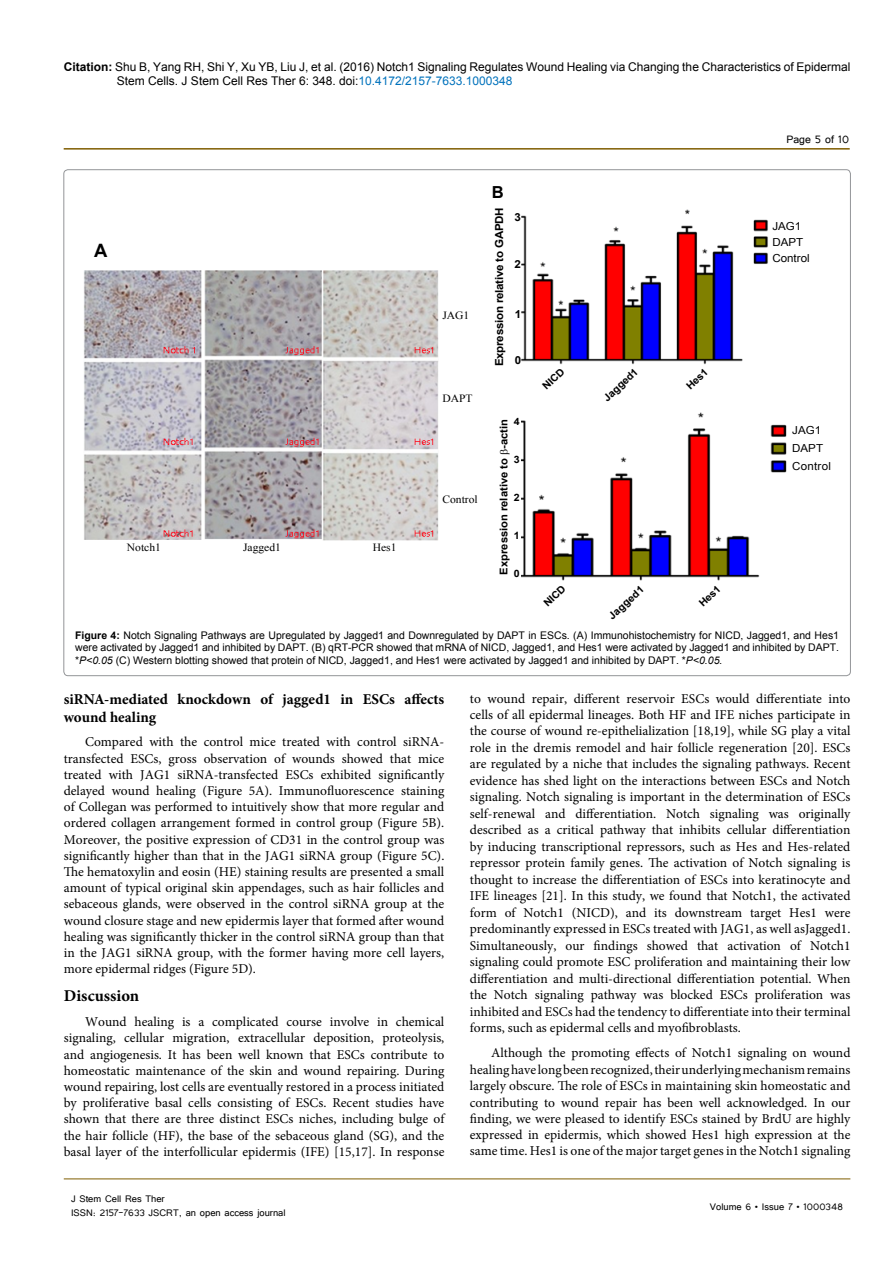
<style>
.page{position:relative;width:893px;height:1263px;background:#fff}
.page>*{position:absolute;margin:0;border:0;box-sizing:border-box;transform-origin:0 0}
.t1{font:700 18.45px "Arial";color:#000}
.t2{font:700 16.65px "Arial";color:#000}
.t3{font:700 16.5px "Minion Pro";color:#000}
.t4{font:700 15px/18px "Minion Pro";color:#000}
.t5{font:13.5px/16.2px "Minion Pro";color:#000;text-align:justify}
.t6{font:13.5px "Tunga";color:#000}
.t7{font:12px/14.4px "Arial";color:#000}
.t8{font:12px/14.4px "Tunga";color:#000}
.t9{font:11.1px "Times New Roman";color:#000;scale:1.05 1}
.t10{font:11.1px/16.2px "Arial";color:#000;scale:1.05 1}
.t11{font:700 11.1px "Arial";letter-spacing:-.02em;color:#000;scale:1.05 1}
.t12{font:700 10.65px "Arial";color:#000;scale:1.05 1}
.t13{font:10.5px/12.6px "Arial";color:#000;text-align:justify}
.t14{font:700 10.2px "Arial";color:#000;scale:1.05 1}
.s1{font-weight:700}
.s2{color:#0072bc}
.s3{font-style:italic}
</style>
<div class="page">
<hr style="left:64px;top:148px;width:786px;height:2px;background:#7f5d00">
<hr style="left:64px;top:1179px;width:786px;height:1px;background:#7f5d00">
<img style="left:84px;top:209px;width:703px;height:372px">
<div style="left:771px;top:219px;width:41px;height:48px;background:#fff"></div>
<div style="left:529px;top:365px;width:197px;height:41px;background:#fff"></div>
<div style="left:484px;top:184px;width:37px;height:404px;background:#fff"></div>
<div style="left:440px;top:306px;width:40px;height:211px;background:#fff"></div>
<div style="left:122px;top:541px;width:281px;height:17px;background:#fff"></div>
<div style="left:90px;top:241px;width:29px;height:21px;background:#fff"></div>
<p class="t7" style="left:117px;top:60px;width:735px;text-indent:-53px"><span class="s1">Citation:</span> Shu B, Yang RH, Shi Y, Xu YB, Liu J, et al. (2016) Notch1 Signaling Regulates Wound Healing via Changing the Characteristics of Epidermal<br>Stem Cells. J Stem Cell Res Ther 6: 348. doi:<span class="s2">10.4172/2157-7633.1000348</span></p>
<h1 class="t1" style="left:94px;top:238px;width:15px">A</h1>
<p class="t9" style="left:127px;top:540px;width:34px">Notch1</p>
<p class="t9" style="left:243px;top:540px;width:38px">Jagged1</p>
<p class="t9" style="left:373px;top:540px;width:24px">Hes1</p>
<p class="t9" style="left:442px;top:308px;width:27px">JAG1</p>
<p class="t9" style="left:442px;top:391px;width:30px">DAPT</p>
<p class="t9" style="left:442px;top:492px;width:35px">Control</p>
<p class="t2" style="left:492px;top:181px;width:13px">B</p>
<p class="t11" style="left:492px;top:366px;width:153px;rotate:-90deg">Expression relative to GAPDH</p>
<p class="t11" style="left:515px;top:210px;width:8px">3</p>
<p class="t11" style="left:515px;top:256px;width:8px">2</p>
<p class="t11" style="left:515px;top:307px;width:8px">1</p>
<p class="t11" style="left:515px;top:353px;width:8px">0</p>
<p class="t14" style="left:514px;top:414px;width:7px">4</p>
<p class="t14" style="left:514px;top:452px;width:7px">3</p>
<p class="t14" style="left:514px;top:490px;width:7px">2</p>
<p class="t14" style="left:514px;top:528px;width:7px">1</p>
<p class="t14" style="left:514px;top:566px;width:7px">0</p>
<p class="t12" style="left:497px;top:574px;width:149px;rotate:-90deg">Expression relative to -actin</p>
<p class="t14" style="left:539px;top:382px;width:26px;rotate:-43deg">NICD</p>
<p class="t14" style="left:600px;top:394px;width:43px;rotate:-43deg">Jagged1</p>
<p class="t14" style="left:683px;top:382px;width:26px;rotate:-43deg">Hes1</p>
<p class="t6" style="left:786px;top:131px;width:64px">Page 5 of 10</p>
<p class="t10" style="left:772px;top:218px;width:37px">JAG1<br>DAPT<br>Control</p>
<p class="t10" style="left:792px;top:422px;width:38px;line-height:17.9px">JAG1<br>DAPT<br>Control</p>
<p class="t14" style="left:540px;top:600px;width:26px;rotate:-43deg">NICD</p>
<p class="t14" style="left:605px;top:613px;width:44px;rotate:-43deg">Jagged1</p>
<p class="t14" style="left:696px;top:600px;width:26px;rotate:-43deg">Hes1</p>
<p class="t13" style="left:75px;top:629px;width:765px"><span class="s1">Figure 4:</span> Notch Signaling Pathways are Upregulated by Jagged1 and Downregulated by DAPT in ESCs. (A) Immunohistochemistry for NICD, Jagged1, and Hes1 were activated by Jagged1 and inhibited by DAPT. (B) qRT-PCR showed that mRNA of NICD, Jagged1, and Hes1 were activated by Jagged1 and inhibited by DAPT. *<span class="s3">P&lt;0.05</span> (C) Western blotting showed that protein of NICD, Jagged1, and Hes1 were activated by Jagged1 and inhibited by DAPT. *<span class="s3">P&lt;0.05.</span></p>
<p class="t4" style="left:64px;top:690px;width:382px">siRNA-mediated knockdown of jagged1 in ESCs affects wound healing</p>
<p class="t5" style="left:64px;top:734px;width:382px;text-indent:21px">Compared with the control mice treated with control siRNA&shy;transfected ESCs, gross observation of wounds showed that mice treated with JAG1 siRNA-transfected ESCs exhibited significantly delayed wound healing (Figure 5A). Immunofluorescence staining of Collegan was performed to intuitively show that more regular and ordered collagen arrangement formed in control group (Figure 5B).<br>Moreover, the positive expression of CD31 in the control group was significantly higher than that in the JAG1 siRNA group (Figure 5C).<br>The hematoxylin and eosin (HE) staining results are presented a small amount of typical original skin appendages, such as hair follicles and sebaceous glands, were observed in the control siRNA group at the wound closure stage and new epidermis layer that formed after wound healing was significantly thicker in the control siRNA group than that in the JAG1 siRNA group, with the former having more cell layers, more epidermal ridges (Figure 5D).</p>
<p class="t3" style="left:64px;top:984px;width:77px">Discussion</p>
<p class="t5" style="left:64px;top:1014px;width:382px;text-indent:21px">Wound healing is a complicated course involve in chemical signaling, cellular migration, extracellular deposition, proteolysis, and angiogenesis. It has been well known that ESCs contribute to homeostatic maintenance of the skin and wound repairing. During wound repairing, lost cells are eventually restored in a process initiated by proliferative basal cells consisting of ESCs. Recent studies have shown that there are three distinct ESCs niches, including bulge of the hair follicle (HF), the base of the sebaceous gland (SG), and the basal layer of the interfollicular epidermis (IFE) [15,17]. In response</p>
<p class="t8" style="left:71px;top:1190px;width:216px">J Stem Cell Res Ther<br>ISSN: 2157-7633 JSCRT, an open access journal</p>
<p class="t5" style="left:470px;top:690px;width:382px">to wound repair, different reservoir ESCs would differentiate into cells of all epidermal lineages. Both HF and IFE niches participate in the course of wound re-epithelialization [18,19], while SG play a vital role in the dremis remodel and hair follicle regeneration [20]. ESCs are regulated by a niche that includes the signaling pathways. Recent evidence has shed light on the interactions between ESCs and Notch signaling. Notch signaling is important in the determination of ESCs self-renewal and differentiation. Notch signaling was originally described as a critical pathway that inhibits cellular differentiation by inducing transcriptional repressors, such as Hes and Hes-related repressor protein family genes. The activation of Notch signaling is thought to increase the differentiation of ESCs into keratinocyte and IFE lineages [21]. In this study, we found that Notch1, the activated form of Notch1 (NICD), and its downstream target Hes1 were predominantly expressed in ESCs treated with JAG1, as well asJagged1.<br>Simultaneously, our findings showed that activation of Notch1 signaling could promote ESC proliferation and maintaining their low differentiation and multi-directional differentiation potential. When the Notch signaling pathway was blocked ESCs proliferation was inhibited and ESCs had the tendency to differentiate into their terminal forms, such as epidermal cells and myofibroblasts.</p>
<p class="t5" style="left:470px;top:1045px;width:382px;text-indent:21px">Although the promoting effects of Notch1 signaling on wound healing have long been recognized, their underlying mechanism remains largely obscure. The role of ESCs in maintaining skin homeostatic and contributing to wound repair has been well acknowledged. In our finding, we were pleased to identify ESCs stained by BrdU are highly expressed in epidermis, which showed Hes1 high expression at the same time. Hes1 is one of the major target genes in the Notch1 signaling</p>
<p class="t8" style="left:710px;top:1199px;width:134px">Volume 6 • Issue 7 • 1000348</p>
</div>
